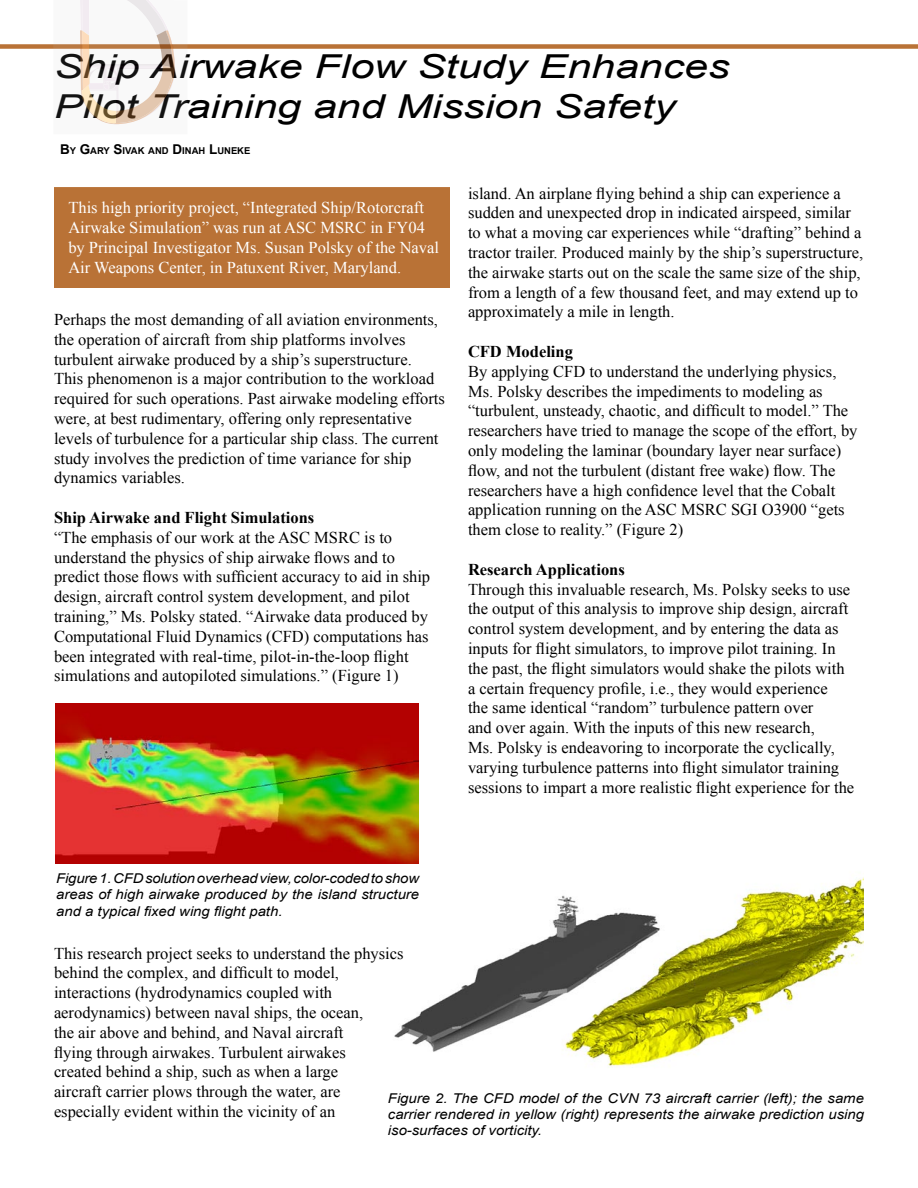
<style>
.page{position:relative;width:918px;height:1188px;background:#fff}
.page>*{position:absolute;margin:0;border:0;box-sizing:border-box;transform-origin:0 0}
.t1{font:italic 33px/39.6px "Arial";color:#000;scale:1.3 1}
.Journal{font:16.5px/19.8px "Times New Roman";color:#000}
.Journal-2{font:16.5px/19.8px "Times New Roman";color:#fff}
.Journal-3{font:700 16.5px "Times New Roman";color:#000}
.photex{font:italic 13.5px/16.2px "Arial";color:#000;text-align:justify;scale:1.1 1}
.Author{font:700 9.45px "Arial";color:#000}
.s1{font-size:13.5px}
</style>
<div class="page">
<img style="left:690px;top:877px;width:174px;height:174px">
<img style="left:394px;top:827px;width:296px;height:240px">
<img style="left:56px;top:704px;width:362px;height:160px">
<div style="left:54px;top:187px;width:396px;height:101px;background:#b97236"></div>
<div style="left:0;top:44px;width:918px;height:5px;background:#b97236"></div>
<svg style="left:53px;top:0;width:134px;height:125px"></svg>
<p class="t1" style="left:54px;top:47px;width:521px">Ship Airwake Flow Study Enhances<br>Pilot Training and Mission Safety</p>
<p class="Author" style="left:60px;top:145px;width:192px"><span class="s1">B</span>Y <span class="s1">G</span>ARY <span class="s1">S</span>IVAK AND <span class="s1">D</span>INAH <span class="s1">L</span>UNEKE</p>
<p class="Journal-2" style="left:68px;top:197px;width:372px">This high priority project, “Integrated Ship/Rotorcraft Airwake Simulation” was run at ASC MSRC in FY04 by Principal Investigator Ms. Susan Polsky of the Naval Air Weapons Center, in Patuxent River, Maryland.</p>
<p class="Journal" style="left:54px;top:309px;width:393px">Perhaps the most demanding of all aviation environments, the operation of aircraft from ship platforms involves turbulent airwake produced by a ship’s superstructure.<br>This phenomenon is a major contribution to the workload required for such operations. Past airwake modeling efforts were, at best rudimentary, offering only representative levels of turbulence for a particular ship class. The current study involves the prediction of time variance for ship dynamics variables.</p>
<p class="Journal-3" style="left:54px;top:506px;width:262px">Ship Airwake and Flight Simulations</p>
<p class="Journal" style="left:54px;top:527px;width:378px">“The emphasis of our work at the ASC MSRC is to understand the physics of ship airwake flows and to predict those flows with sufficient accuracy to aid in ship design, aircraft control system development, and pilot training,” Ms. Polsky stated. “Airwake data produced by Computational Fluid Dynamics (CFD) computations has been integrated with real-time, pilot-in-the-loop flight simulations and autopiloted simulations.” (Figure 1)</p>
<p class="Journal" style="left:468px;top:183px;width:397px">island. An airplane flying behind a ship can experience a sudden and unexpected drop in indicated airspeed, similar to what a moving car experiences while “drafting” behind a tractor trailer. Produced mainly by the ship’s superstructure, the airwake starts out on the scale the same size of the ship, from a length of a few thousand feet, and may extend up to approximately a mile in length.</p>
<p class="Journal-3" style="left:468px;top:340px;width:106px">CFD Modeling</p>
<p class="Journal" style="left:468px;top:361px;width:391px">By applying CFD to understand the underlying physics, Ms. Polsky describes the impediments to modeling as “turbulent, unsteady, chaotic, and difficult to model.” The researchers have tried to manage the scope of the effort, by only modeling the laminar (boundary layer near surface) flow, and not the turbulent (distant free wake) flow. The researchers have a high confidence level that the Cobalt application running on the ASC MSRC SGI O3900 “gets them close to reality.” (Figure 2)</p>
<p class="Journal-3" style="left:468px;top:558px;width:158px">Research Applications</p>
<p class="Journal" style="left:468px;top:579px;width:388px">Through this invaluable research, Ms. Polsky seeks to use the output of this analysis to improve ship design, aircraft control system development, and by entering the data as inputs for flight simulators, to improve pilot training. In the past, the flight simulators would shake the pilots with a certain frequency profile, i.e., they would experience<br>the same identical “random” turbulence pattern over<br>and over again. With the inputs of this new research,<br>Ms. Polsky is endeavoring to incorporate the cyclically, varying turbulence patterns into flight simulator training sessions to impart a more realistic flight experience for the</p>
<p class="photex" style="left:56px;top:871px;width:331px">Figure 1. CFD solution overhead view, color-coded to show areas of high airwake produced by the island structure and a typical fixed wing flight path.</p>
<p class="Journal" style="left:54px;top:943px;width:351px">This research project seeks to understand the physics behind the complex, and difficult to model, interactions (hydrodynamics coupled with aerodynamics) between naval ships, the ocean,<br>the air above and behind, and Naval aircraft<br>flying through airwakes. Turbulent airwakes<br>created behind a ship, such as when a large<br>aircraft carrier plows through the water, are especially evident within the vicinity of an</p>
<p class="photex" style="left:388px;top:1090px;width:434px">Figure 2. The CFD model of the CVN 73 aircraft carrier (left); the same carrier rendered in yellow (right) represents the airwake prediction using iso-surfaces of vorticity.</p>
</div>
